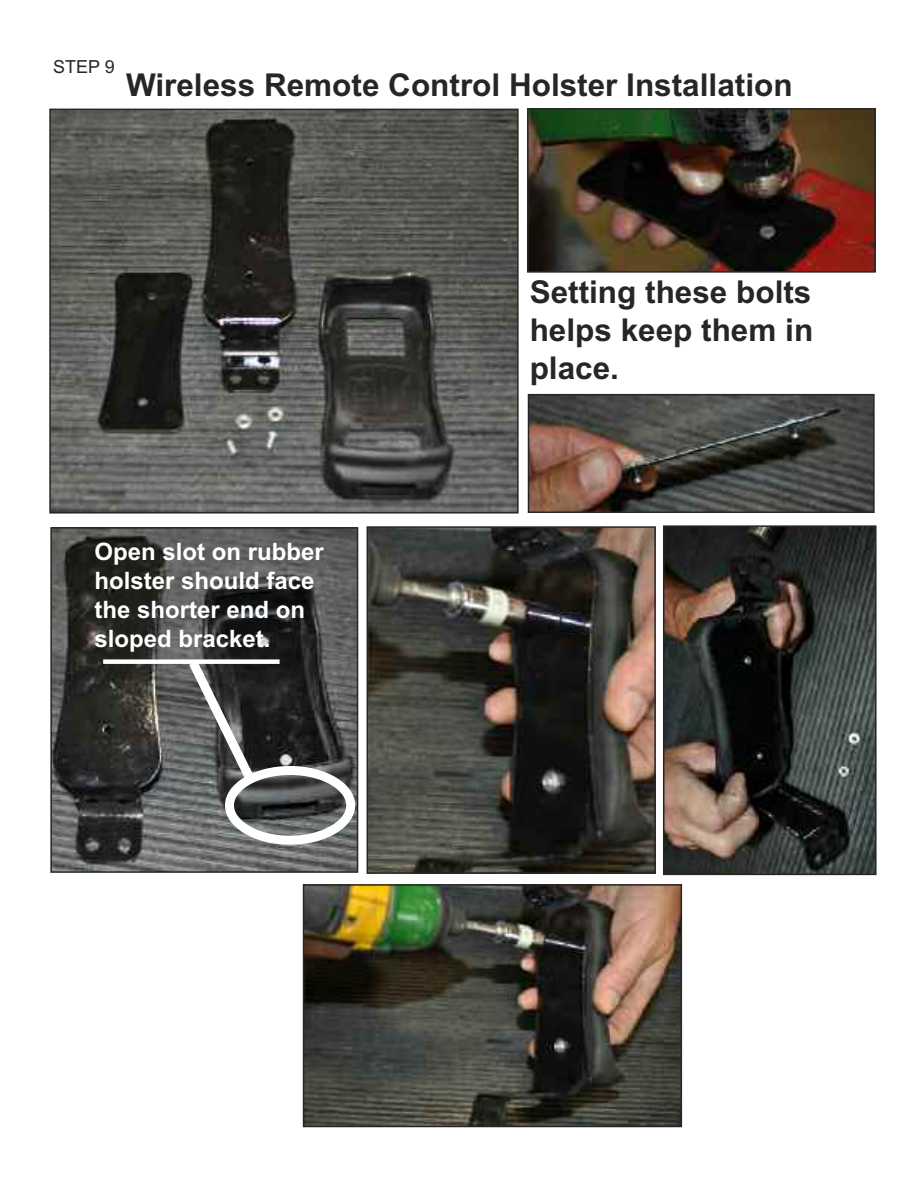
<style>
.page{position:relative;width:918px;height:1188px;background:#fff}
.page>*{position:absolute;margin:0;border:0;box-sizing:border-box;transform-origin:0 0}
.t1{font:700 31.5px/37.8px "Arial";color:#272627;text-align:justify}
.t2{font:700 24px/28.8px "Arial";color:#fff}
.t3{font:18px "Arial";color:#272627}
</style>
<div class="page">
<img style="left:52px;top:112px;width:464px;height:399px">
<div style="left:49px;top:109px;width:470px;height:405px;border:2px solid #272627"></div>
<img style="left:530px;top:111px;width:343px;height:159px">
<div style="left:527px;top:108px;width:349px;height:165px;border:2px solid #272627"></div>
<img style="left:531px;top:397px;width:341px;height:113px">
<div style="left:528px;top:394px;width:347px;height:119px;border:2px solid #272627"></div>
<img style="left:53px;top:530px;width:302px;height:340px">
<div style="left:50px;top:527px;width:308px;height:346px;border:2px solid #272627"></div>
<img style="left:370px;top:529px;width:283px;height:342px">
<div style="left:367px;top:526px;width:289px;height:348px;border:2px solid #272627"></div>
<img style="left:666px;top:528px;width:208px;height:344px">
<div style="left:663px;top:525px;width:214px;height:350px;border:2px solid #272627"></div>
<img style="left:306px;top:887px;width:373px;height:237px">
<div style="left:303px;top:884px;width:379px;height:243px;border:2px solid #272627"></div>
<svg style="left:181px;top:651px;width:174px;height:194px;background:#5a5c5b"></svg>
<div style="left:103px;top:659px;width:177px;height:5px;background:#fff"></div>
<p class="t3" style="left:53px;top:57px;width:63px">STEP 9</p>
<p class="t1" style="left:126px;top:66px;width:668px">Wireless Remote Control Holster Installation</p>
<p class="t1" style="left:530px;top:274px;width:285px">Setting these bolts helps keep them in place.</p>
<p class="t2" style="left:94px;top:538px;width:231px">Open slot on rubber holster should face the shorter end on sloped bracket.</p>
</div>
